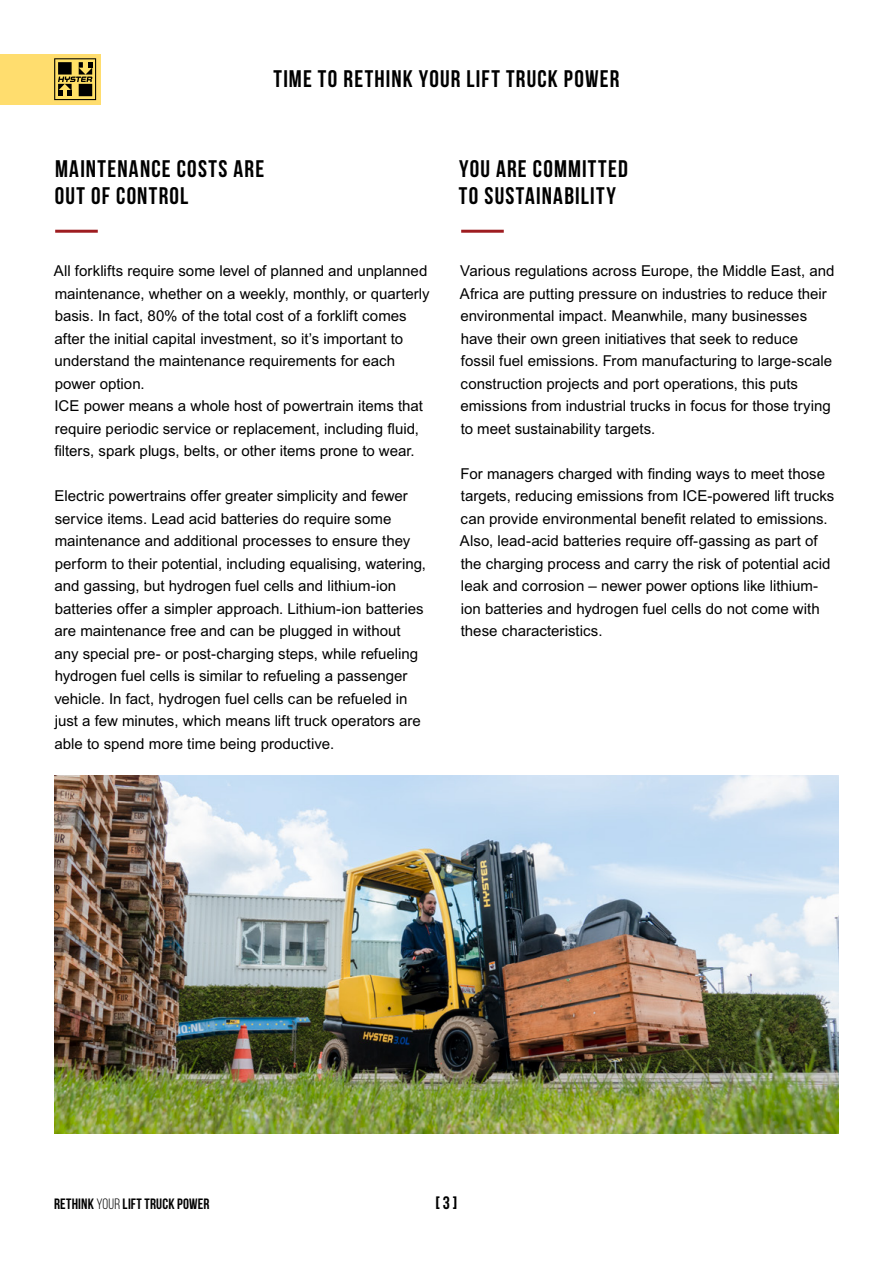
<style>
.page{position:relative;width:893px;height:1263px;background:#fff}
.page>*{position:absolute;margin:0;border:0;box-sizing:border-box;transform-origin:0 0}
.t1{font:700 24px/27px "Bebas Neue";letter-spacing:.05em;color:#000}
.t2{font:700 18px "Bebas Neue";color:#000}
.t3{font:15px/22.5px "Arial MT Std";color:#000}
.t4{font:700 15px "Bebas Neue";letter-spacing:.015em;color:#000}
.s1{font-weight:400}
</style>
<div class="page">
<div style="left:0;top:54px;width:101px;height:50px;background:#ffdd6e"></div>
<svg style="left:54px;top:58px;width:42px;height:42px"></svg>
<div style="left:58px;top:62px;width:14px;height:13px;background:#000"></div>
<img style="left:54px;top:776px;width:785px;height:357px">
<hr style="left:55px;top:230px;width:43px;height:3px;background:#9e1c20">
<hr style="left:461px;top:230px;width:43px;height:3px;background:#9e1c20">
<h1 class="t1" style="left:273px;top:65px;width:347px">TIME TO RETHINK YOUR LIFT TRUCK POWER</h1>
<h1 class="t1" style="left:55px;top:155px;width:211px">MAINTENANCE COSTS ARE<br>OUT OF CONTROL</h1>
<h1 class="t1" style="left:459px;top:155px;width:170px">YOU ARE COMMITTED<br>TO SUSTAINABILITY</h1>
<p class="t3" style="left:54px;top:260px;width:377px">All forklifts require some level of planned and unplanned maintenance, whether on a weekly, monthly, or quarterly basis. In fact, 80% of the total cost of a forklift comes after the initial capital investment, so it’s important to understand the maintenance requirements for each power option.<br>ICE power means a whole host of powertrain items that require periodic service or replacement, including fluid, filters, spark plugs, belts, or other items prone to wear.</p>
<p class="t3" style="left:54px;top:485px;width:373px">Electric powertrains offer greater simplicity and fewer service items. Lead acid batteries do require some maintenance and additional processes to ensure they perform to their potential, including equalising, watering, and gassing, but hydrogen fuel cells and lithium-ion batteries offer a simpler approach. Lithium-ion batteries are maintenance free and can be plugged in without any special pre- or post-charging steps, while refueling hydrogen fuel cells is similar to refueling a passenger vehicle. In fact, hydrogen fuel cells can be refueled in just a few minutes, which means lift truck operators are able to spend more time being productive.</p>
<p class="t3" style="left:460px;top:260px;width:376px">Various regulations across Europe, the Middle East, and Africa are putting pressure on industries to reduce their environmental impact. Meanwhile, many businesses have their own green initiatives that seek to reduce fossil fuel emissions. From manufacturing to large-scale construction projects and port operations, this puts emissions from industrial trucks in focus for those trying to meet sustainability targets.</p>
<p class="t3" style="left:460px;top:462px;width:376px">For managers charged with finding ways to meet those targets, reducing emissions from ICE-powered lift trucks can provide environmental benefit related to emissions.<br>Also, lead-acid batteries require off-gassing as part of the charging process and carry the risk of potential acid leak and corrosion – newer power options like lithium&shy;ion batteries and hydrogen fuel cells do not come with these characteristics.</p>
<p class="t4" style="left:54px;top:1195px;width:157px">RETHINK <span class="s1">YOUR</span> LIFT TRUCK POWER</p>
<p class="t2" style="left:436px;top:1193px;width:23px">[ 3 ]</p>
</div>
